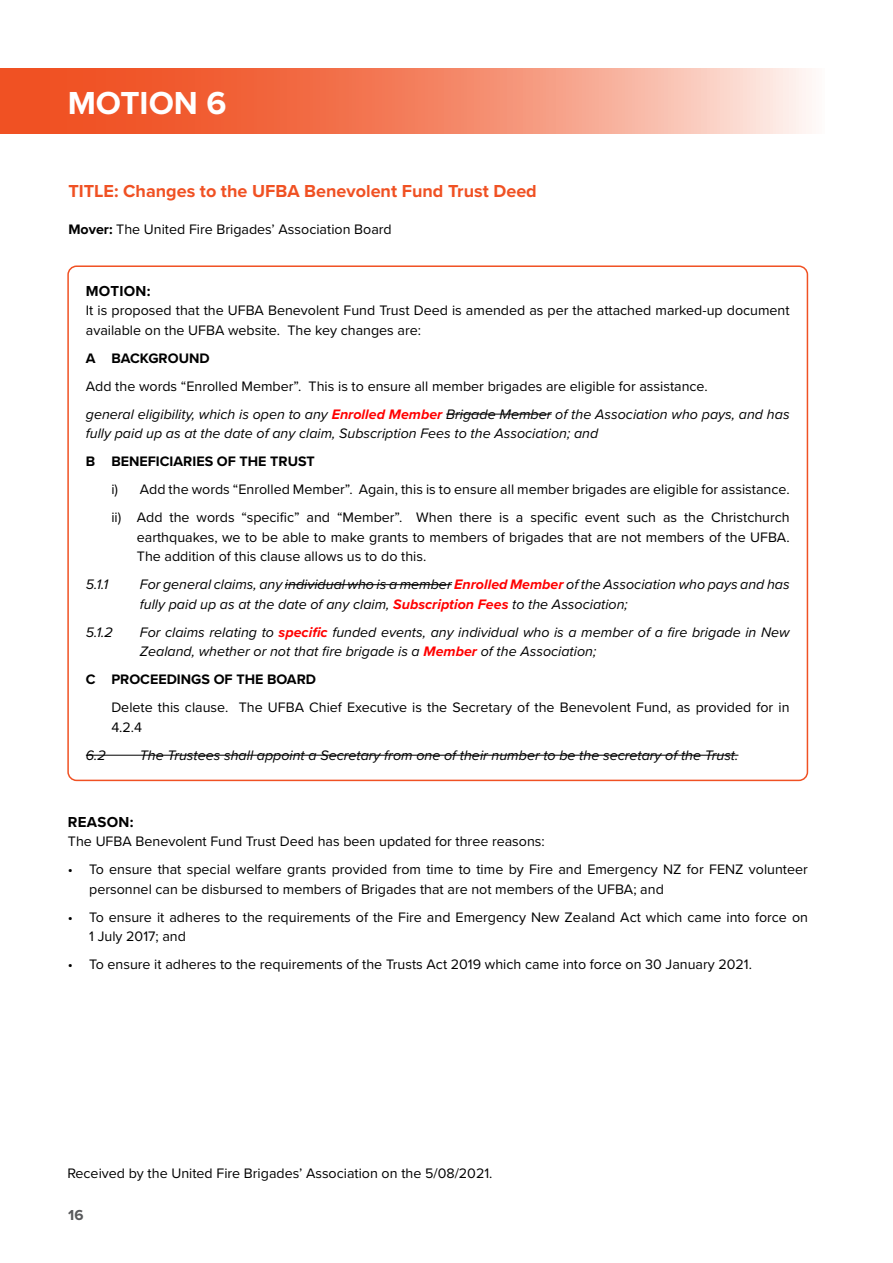
<style>
.page{position:relative;width:893px;height:1263px;background:#fff}
.page>*{position:absolute;margin:0;border:0;box-sizing:border-box;transform-origin:0 0}
.t1{font:700 33px "Proxima Nova";color:#fff}
.t2{font:700 18px "Proxima Nova";color:#f05123}
.t3{font:700 15px "Proxima Nova";letter-spacing:.02em;color:#000}
.t4{font:700 15px "Proxima Nova";color:#58595b}
.t5{font:14.25px/19.5px "Proxima Nova";color:#000}
.t6{font:italic 14.25px/19.5px "Proxima Nova";color:#000}
.t7{font:700 14.25px "Proxima Nova";color:#000}
.s1{font-weight:700}
.s2{font-style:italic}
.s3{font-weight:700;font-style:italic;color:#f00}
.s4{font-weight:700;color:#f00}
</style>
<div class="page">
<svg style="left:0;top:68px;width:812px;height:66px;background:#f4896a"></svg>
<hr style="left:446px;top:414px;width:105px;height:1px;background:#000">
<hr style="left:285px;top:584px;width:167px;height:1px;background:#000">
<hr style="left:86px;top:755px;width:652px;height:1px;background:#000">
<h1 class="t1" style="left:68px;top:78px;width:160px">MOTION 6</h1>
<p class="t2" style="left:68px;top:178px;width:470px">TITLE: Changes to the UFBA Benevolent Fund Trust Deed</p>
<p class="t5" style="left:68px;top:219px;width:325px"><span class="s1">Mover:</span> The United Fire Brigades’ Association Board</p>
<p class="t3" style="left:86px;top:280px;width:66px">MOTION:</p>
<p class="t5" style="left:86px;top:300px;width:705px">It is proposed that the UFBA Benevolent Fund Trust Deed is amended as per the attached marked-up document available on the UFBA website. The key changes are:</p>
<p class="t7" style="left:86px;top:347px;width:125px">A BACKGROUND</p>
<p class="t5" style="left:86px;top:371px;width:705px;line-height:28px">Add the words “Enrolled Member”. This is to ensure all member brigades are eligible for assistance.<br><span class="s2">general eligibility, which is open to any</span> <span class="s3">Enrolled Member</span> <span class="s2">Brigade Member of the Association who pays, and has</span></p>
<p class="t6" style="left:86px;top:423px;width:514px">fully paid up as at the date of any claim, Subscription Fees to the Association; and</p>
<p class="t7" style="left:86px;top:451px;width:230px">B BENEFICIARIES OF THE TRUST</p>
<p class="t5" style="left:111px;top:475px;width:680px;line-height:28px">i) Add the words “Enrolled Member”. Again, this is to ensure all member brigades are eligible for assistance. ii) Add the words “specific” and “Member”. When there is a specific event such as the Christchurch</p>
<p class="t5" style="left:137px;top:527px;width:654px">earthquakes, we to be able to make grants to members of brigades that are not members of the UFBA.<br>The addition of this clause allows us to do this.</p>
<p class="t6" style="left:86px;top:574px;width:24px">5.1.1</p>
<p class="t6" style="left:140px;top:574px;width:651px">For general claims, any individual who is a member <span class="s4">Enrolled Member</span> of the Association who pays and has fully paid up as at the date of any claim, <span class="s4">Subscription Fees</span> to the Association;</p>
<p class="t6" style="left:86px;top:622px;width:29px">5.1.2</p>
<p class="t6" style="left:140px;top:622px;width:651px">For claims relating to <span class="s4">specific</span> funded events, any individual who is a member of a fire brigade in New<br>Zealand, whether or not that fire brigade is a <span class="s4">Member</span> of the Association;</p>
<p class="t7" style="left:86px;top:669px;width:232px">C PROCEEDINGS OF THE BOARD</p>
<p class="t5" style="left:111px;top:697px;width:680px">Delete this clause. The UFBA Chief Executive is the Secretary of the Benevolent Fund, as provided for in<br>4.2.4</p>
<p class="t6" style="left:86px;top:745px;width:22px">6.2</p>
<p class="t6" style="left:140px;top:745px;width:600px">The Trustees shall appoint a Secretary from one of their number to be the secretary of the Trust.</p>
<p class="t3" style="left:68px;top:810px;width:67px">REASON:</p>
<p class="t5" style="left:68px;top:831px;width:478px">The UFBA Benevolent Fund Trust Deed has been updated for three reasons:</p>
<p class="t5" style="left:89px;top:859px;width:720px;text-indent:-21px">• To ensure that special welfare grants provided from time to time by Fire and Emergency NZ for FENZ volunteer personnel can be disbursed to members of Brigades that are not members of the UFBA; and</p>
<p class="t5" style="left:89px;top:906px;width:720px;text-indent:-21px">• To ensure it adheres to the requirements of the Fire and Emergency New Zealand Act which came into force on<br>1 July 2017; and</p>
<p class="t5" style="left:68px;top:954px;width:685px">• To ensure it adheres to the requirements of the Trusts Act 2019 which came into force on 30 January 2021.</p>
<p class="t5" style="left:67px;top:1163px;width:427px">Received by the United Fire Brigades’ Association on the 5/08/2021.</p>
<p class="t4" style="left:68px;top:1204px;width:17px">16</p>
</div>
